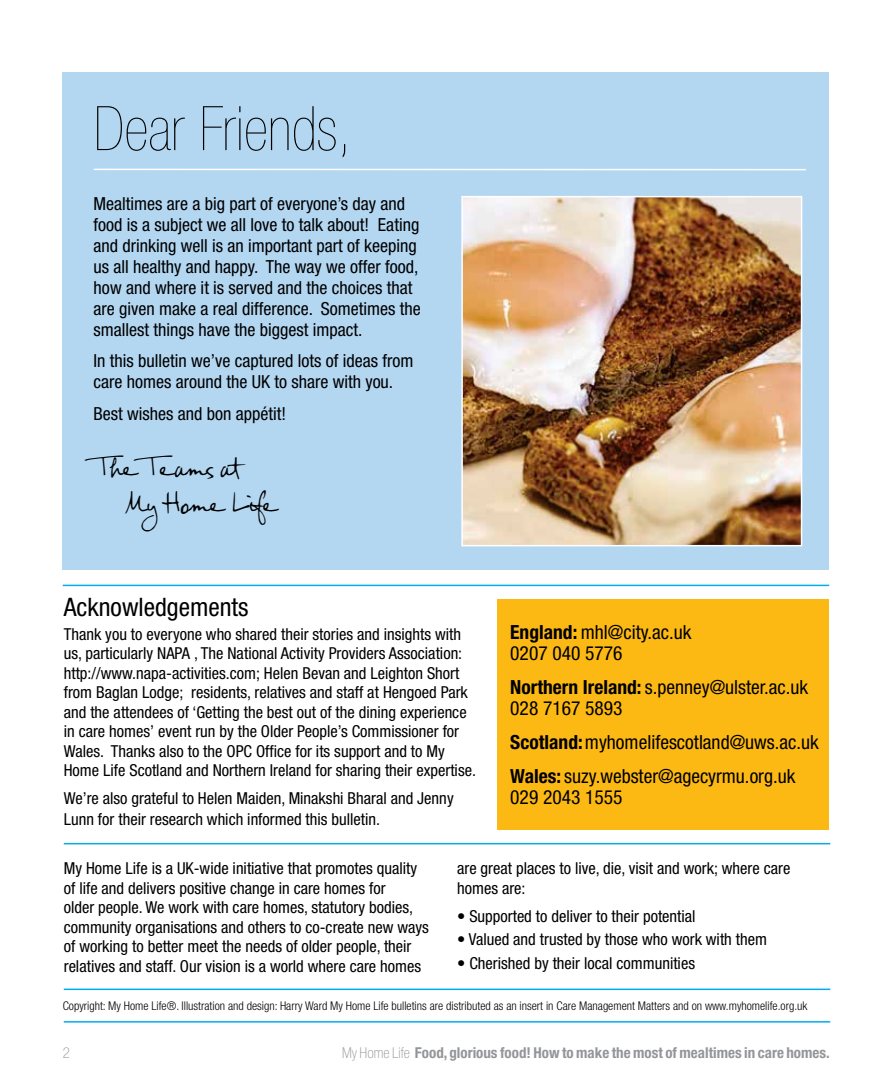
<style>
.page{position:relative;width:893px;height:1080px;background:#fff}
.page>*{position:absolute;margin:0;border:0;box-sizing:border-box;transform-origin:0 0}
.t1{font:900 condensed 61.5px "Helvetica Neue";color:#000}
.t2{font:condensed 25.5px "Helvetica Neue";color:#000}
.t3{font:21px/36px "FG Rebecca Script";letter-spacing:-.01em;color:#000}
.t4{font:condensed 19.5px/21px "Helvetica Neue";color:#000}
.t5{font:condensed 18px/21px "Helvetica Neue";color:#000}
.t6{font:condensed 16.5px/19.5px "Helvetica Neue";color:#000}
.t7{font:700 condensed 15px "Helvetica Neue";color:#939598}
.t8{font:100 condensed 15px "Helvetica Neue";color:#939598}
.t9{font:300 condensed 12px "Helvetica Neue";color:#000}
.s1{font-weight:700}
.s2{font-weight:300}
.s3{font-weight:100}
</style>
<div class="page">
<div style="left:497px;top:600px;width:332px;height:230px;background:#fdb913"></div>
<div style="left:63px;top:72px;width:766px;height:498px;background:#b3d6f1"></div>
<hr style="left:63px;top:585px;width:766px;height:1px;background:#00aeef">
<hr style="left:94px;top:169px;width:712px;height:1px;background:#fff">
<hr style="left:64px;top:843px;width:766px;height:1px;background:#00aeef">
<hr style="left:64px;top:989px;width:766px;height:1px;background:#00aeef">
<hr style="left:64px;top:1021px;width:766px;height:2px;background:#00aeef">
<img style="left:464px;top:199px;width:335px;height:344px">
<div style="left:461px;top:196px;width:341px;height:350px;border:2px solid #fff"></div>
<h1 class="t1" style="left:94px;top:95px;width:260px">Dear Friends,</h1>
<p class="t5" style="left:94px;top:193px;width:329px">Mealtimes are a big part of everyone’s day and food is a subject we all love to talk about! Eating and drinking well is an important part of keeping us all healthy and happy. The way we offer food, how and where it is served and the choices that are given make a real difference. Sometimes the smallest things have the biggest impact.</p>
<p class="t5" style="left:94px;top:350px;width:321px">In this bulletin we’ve captured lots of ideas from care homes around the UK to share with you.</p>
<p class="t5" style="left:94px;top:403px;width:194px">Best wishes and bon appétit!</p>
<p class="t3" style="left:125px;top:450px;width:155px;text-indent:-29px">The Teams at<br>My Home Life</p>
<h2 class="t2" style="left:64px;top:592px;width:186px">Acknowledgements</h2>
<p class="t6" style="left:64px;top:624px;width:414px">Thank you to everyone who shared their stories and insights with us, particularly NAPA , The National Activity Providers Association: http://www.napa-activities.com; Helen Bevan and Leighton Short from Baglan Lodge; residents, relatives and staff at Hengoed Park and the attendees of ‘Getting the best out of the dining experience in care homes’ event run by the Older People’s Commissioner for Wales. Thanks also to the OPC Office for its support and to My Home Life Scotland and Northern Ireland for sharing their expertise.</p>
<p class="t6" style="left:64px;top:788px;width:391px;line-height:20.2px">We’re also grateful to Helen Maiden, Minakshi Bharal and Jenny<br>Lunn for their research which informed this bulletin.</p>
<p class="t6" style="left:64px;top:858px;width:367px">My Home Life is a UK-wide initiative that promotes quality of life and delivers positive change in care homes for<br>older people. We work with care homes, statutory bodies, community organisations and others to co-create new ways of working to better meet the needs of older people, their relatives and staff. Our vision is a world where care homes</p>
<p class="t6" style="left:457px;top:858px;width:335px">are great places to live, die, visit and work; where care homes are:</p>
<p class="t4" style="left:510px;top:622px;width:183px"><span class="s1">England:</span> mhl@city.ac.uk<br>0207 040 5776</p>
<p class="t4" style="left:510px;top:677px;width:299px"><span class="s1">Northern Ireland:</span> s.penney@ulster.ac.uk<br>028 7167 5893</p>
<p class="t4" style="left:510px;top:725px;width:310px;line-height:33.8px"><span class="s1">Scotland:</span> myhomelifescotland@uws.ac.uk<br><span class="s1">Wales:</span> suzy.webster@agecyrmu.org.uk</p>
<p class="t4" style="left:510px;top:786px;width:114px">029 2043 1555</p>
<p class="t6" style="left:457px;top:906px;width:240px">• Supported to deliver to their potential</p>
<p class="t6" style="left:457px;top:930px;width:311px">• Valued and trusted by those who work with them</p>
<p class="t6" style="left:457px;top:953px;width:239px"><span class="s2">•</span> Cherished by their local communities</p>
<p class="t9" style="left:63px;top:999px;width:746px">Copyright: My Home Life®. Illustration and design: Harry Ward My Home Life bulletins are distributed as an insert in Care Management Matters and on www.myhomelife.org.uk</p>
<p class="t8" style="left:63px;top:1044px;width:9px">2</p>
<p class="t7" style="left:342px;top:1043px;width:489px"><span class="s3">My Home Life</span> Food, glorious food! How to make the most of mealtimes in care homes.</p>
</div>
